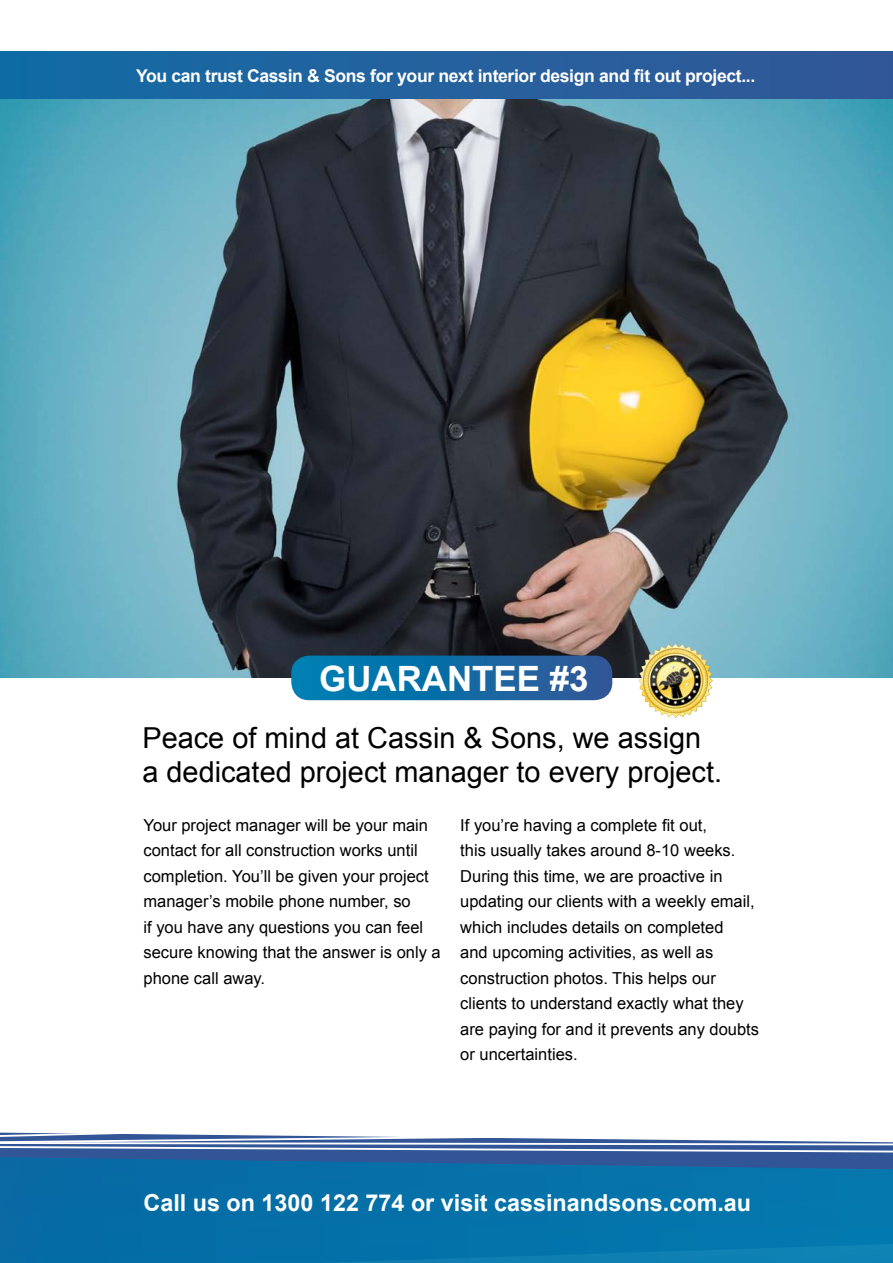
<style>
.page{position:relative;width:893px;height:1263px;background:#fff}
.page>*{position:absolute;margin:0;border:0;box-sizing:border-box;transform-origin:0 0}
.t1{font:700 34.95px "Arial";color:#fff}
.t2{font:28.95px/34.5px "Arial";color:#000}
.t3{font:700 23.4px "Arial";color:#fff}
.t4{font:700 17.55px "Arial";letter-spacing:-.02em;color:#fff}
.t5{font:16.5px/25.5px "Arial";color:#000}
</style>
<div class="page">
<svg style="left:0;top:51px;width:893px;height:49px;background:#24629e"></svg>
<svg style="left:0;top:1164px;width:893px;height:99px;background:#0671a8"></svg>
<svg style="left:0;top:1132px;width:893px;height:32px"></svg>
<img style="left:0;top:100px;width:893px;height:578px">
<svg style="left:291px;top:656px;width:321px;height:44px;background:#146ca4"></svg>
<img style="left:638px;top:644px;width:75px;height:74px">
<p class="t4" style="left:136px;top:64px;width:621px">You can trust Cassin &amp; Sons for your next interior design and fit out project...</p>
<h1 class="t1" style="left:319px;top:656px;width:271px">GUARANTEE #3</h1>
<h2 class="t2" style="left:142px;top:721px;width:581px">Peace of mind at Cassin &amp; Sons, we assign a dedicated project manager to every project.</h2>
<p class="t5" style="left:144px;top:812px;width:299px">Your project manager will be your main contact for all construction works until completion. You’ll be given your project manager’s mobile phone number, so<br>if you have any questions you can feel secure knowing that the answer is only a phone call away.</p>
<p class="t5" style="left:460px;top:812px;width:300px">If you’re having a complete fit out,<br>this usually takes around 8-10 weeks.<br>During this time, we are proactive in updating our clients with a weekly email, which includes details on completed<br>and upcoming activities, as well as construction photos. This helps our clients to understand exactly what they are paying for and it prevents any doubts or uncertainties.</p>
<h3 class="t3" style="left:144px;top:1187px;width:609px">Call us on 1300 122 774 or visit cassinandsons.com.au</h3>
</div>
